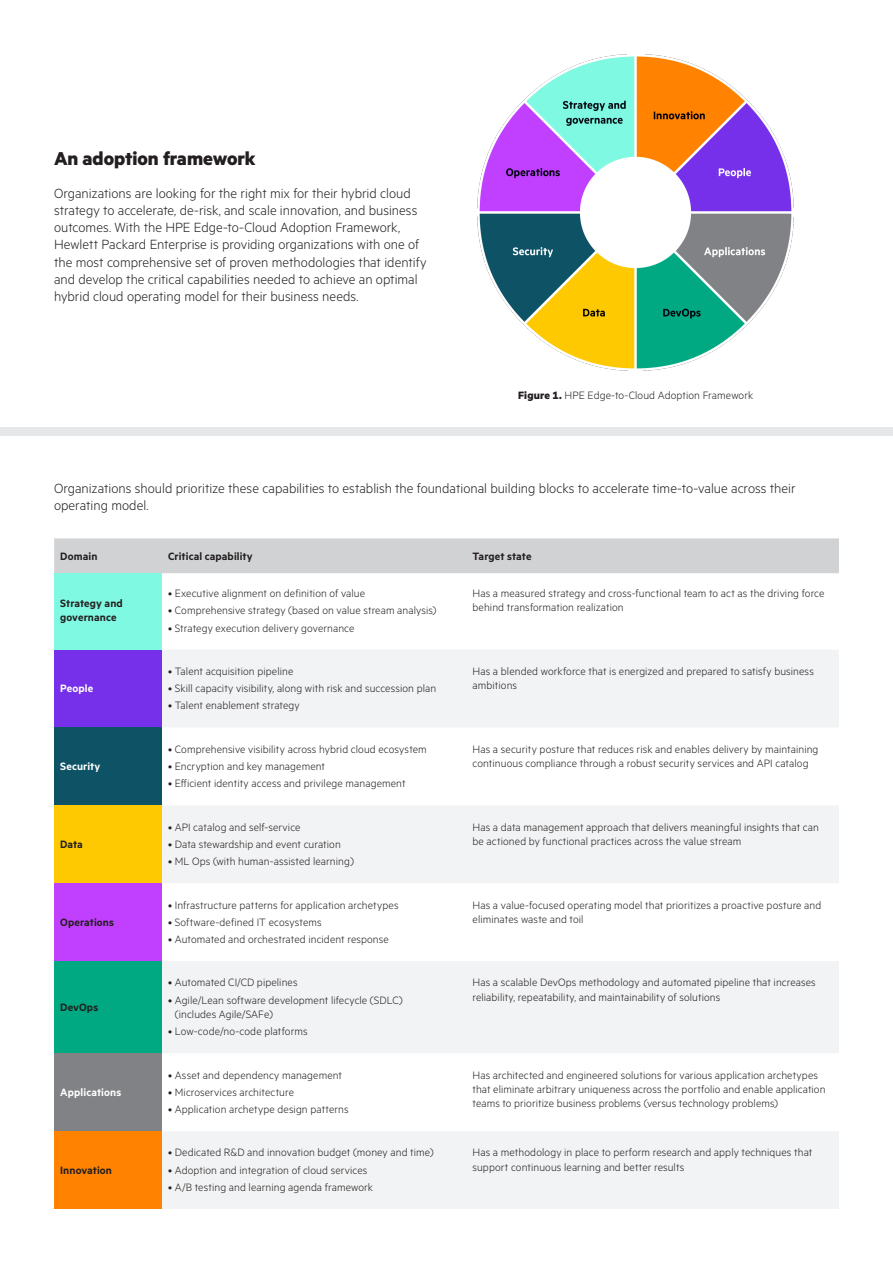
<style>
.page{position:relative;width:893px;height:1263px;background:#fff}
.page>*{position:absolute;margin:0;border:0;box-sizing:border-box;transform-origin:0 0}
.Body_subheadline_Met{font:700 21px "Metric HPE";letter-spacing:-.005em;color:#231f20}
.Body_text_MetricHPE{font:300 15px/17.2px "Metric HPE";color:#231f20}
.Table_text_8pt{font:300 12px/14.2px "Metric HPE";letter-spacing:.01em;color:#231f20}
.Table_text_8pt-2{font:600 12px/14.2px "Metric HPE";letter-spacing:.01em;color:#231f20}
.Sidebar_text_MetricH{font:300 12px "Metric HPE";letter-spacing:.01em;color:#231f20}
.Table_caption{font:600 12px "Metric HPE";letter-spacing:.01em;color:#231f20}
.Table_text_8pt-3{font:600 12px "Metric HPE";letter-spacing:.01em;color:#fff}
.s1{font-weight:700}
</style>
<div class="page">
<div style="left:0;top:427px;width:893px;height:9px;background:#e6e7e9"></div>
<img style="left:477px;top:54px;width:317px;height:316px">
<div style="left:54px;top:538px;width:785px;height:35px;background:#d1d2d4"></div>
<div style="left:54px;top:573px;width:108px;height:77px;background:#7ff9e2"></div>
<div style="left:54px;top:650px;width:108px;height:77px;background:#7630ea"></div>
<svg style="left:162px;top:650px;width:677px;height:559px;fill:#f2f3f4"></svg>
<div style="left:54px;top:727px;width:108px;height:78px;background:#0d5265"></div>
<div style="left:54px;top:805px;width:108px;height:78px;background:#fec901"></div>
<div style="left:54px;top:883px;width:108px;height:78px;background:#c140ff"></div>
<div style="left:54px;top:961px;width:108px;height:92px;background:#01a982"></div>
<div style="left:54px;top:1053px;width:108px;height:78px;background:#808285"></div>
<div style="left:54px;top:1131px;width:108px;height:78px;background:#ff8300"></div>
<p class="Body_subheadline_Met" style="left:54px;top:146px;width:203px">An adoption framework</p>
<p class="Body_text_MetricHPE" style="left:54px;top:184px;width:374px">Organizations are looking for the right mix for their hybrid cloud strategy to accelerate, de-risk, and scale innovation, and business outcomes. With the HPE Edge-to-Cloud Adoption Framework, Hewlett Packard Enterprise is providing organizations with one of the most comprehensive set of proven methodologies that identify and develop the critical capabilities needed to achieve an optimal hybrid cloud operating model for their business needs.</p>
<p class="Sidebar_text_MetricH" style="left:518px;top:388px;width:237px"><span class="s1">Figure 1.</span> HPE Edge-to-Cloud Adoption Framework</p>
<p class="Body_text_MetricHPE" style="left:54px;top:479px;width:743px">Organizations should prioritize these capabilities to establish the foundational building blocks to accelerate time-to-value across their operating model.</p>
<p class="Table_caption" style="left:60px;top:549px;width:39px">Domain</p>
<p class="Table_caption" style="left:168px;top:549px;width:86px">Critical capability</p>
<p class="Table_caption" style="left:472px;top:549px;width:61px">Target state</p>
<p class="Table_text_8pt-2" style="left:60px;top:596px;width:64px">Strategy and governance</p>
<p class="Table_text_8pt" style="left:168px;top:586px;width:199px">• Executive alignment on definition of value</p>
<p class="Table_text_8pt" style="left:168px;top:603px;width:270px">• Comprehensive strategy (based on value stream analysis)</p>
<p class="Table_text_8pt" style="left:168px;top:620px;width:188px">• Strategy execution delivery governance</p>
<p class="Table_text_8pt" style="left:472px;top:586px;width:353px">Has a measured strategy and cross-functional team to act as the driving force behind transformation realization</p>
<p class="Table_text_8pt-3" style="left:60px;top:681px;width:35px">People</p>
<p class="Table_text_8pt-3" style="left:60px;top:759px;width:42px">Security</p>
<p class="Table_text_8pt-2" style="left:60px;top:837px;width:24px">Data</p>
<p class="Table_text_8pt-2" style="left:60px;top:915px;width:55px">Operations</p>
<p class="Table_text_8pt-2" style="left:60px;top:1000px;width:40px">DevOps</p>
<p class="Table_text_8pt-3" style="left:60px;top:1085px;width:63px">Applications</p>
<p class="Table_text_8pt-2" style="left:60px;top:1162px;width:53px">Innovation</p>
<p class="Table_text_8pt" style="left:168px;top:663px;width:127px">• Talent acquisition pipeline</p>
<p class="Table_text_8pt" style="left:168px;top:681px;width:270px">• Skill capacity visibility, along with risk and succession plan</p>
<p class="Table_text_8pt" style="left:168px;top:698px;width:133px">• Talent enablement strategy</p>
<p class="Table_text_8pt" style="left:168px;top:741px;width:260px">• Comprehensive visibility across hybrid cloud ecosystem</p>
<p class="Table_text_8pt" style="left:168px;top:759px;width:159px">• Encryption and key management</p>
<p class="Table_text_8pt" style="left:168px;top:776px;width:239px">• Efficient identity access and privilege management</p>
<p class="Table_text_8pt" style="left:168px;top:819px;width:134px">• API catalog and self-service</p>
<p class="Table_text_8pt" style="left:168px;top:836px;width:174px">• Data stewardship and event curation</p>
<p class="Table_text_8pt" style="left:168px;top:854px;width:187px">• ML Ops (with human-assisted learning)</p>
<p class="Table_text_8pt" style="left:168px;top:897px;width:232px">• Infrastructure patterns for application archetypes</p>
<p class="Table_text_8pt" style="left:168px;top:914px;width:155px">• Software-defined IT ecosystems</p>
<p class="Table_text_8pt" style="left:168px;top:932px;width:222px">• Automated and orchestrated incident response</p>
<p class="Table_text_8pt" style="left:168px;top:975px;width:131px">• Automated CI/CD pipelines</p>
<p class="Table_text_8pt" style="left:175px;top:992px;width:229px;text-indent:-7px">• Agile/Lean software development lifecycle (SDLC) (includes Agile/SAFe)</p>
<p class="Table_text_8pt" style="left:168px;top:1024px;width:141px">• Low-code/no-code platforms</p>
<p class="Table_text_8pt" style="left:168px;top:1067px;width:176px">• Asset and dependency management</p>
<p class="Table_text_8pt" style="left:168px;top:1084px;width:127px">• Microservices architecture</p>
<p class="Table_text_8pt" style="left:168px;top:1102px;width:182px">• Application archetype design patterns</p>
<p class="Table_text_8pt" style="left:168px;top:1145px;width:267px">• Dedicated R&amp;D and innovation budget (money and time)</p>
<p class="Table_text_8pt" style="left:168px;top:1162px;width:201px">• Adoption and integration of cloud services</p>
<p class="Table_text_8pt" style="left:168px;top:1179px;width:206px">• A/B testing and learning agenda framework</p>
<p class="Table_text_8pt" style="left:472px;top:663px;width:343px">Has a blended workforce that is energized and prepared to satisfy business ambitions</p>
<p class="Table_text_8pt" style="left:472px;top:741px;width:347px">Has a security posture that reduces risk and enables delivery by maintaining continuous compliance through a robust security services and API catalog</p>
<p class="Table_text_8pt" style="left:472px;top:819px;width:348px">Has a data management approach that delivers meaningful insights that can be actioned by functional practices across the value stream</p>
<p class="Table_text_8pt" style="left:472px;top:897px;width:350px">Has a value-focused operating model that prioritizes a proactive posture and eliminates waste and toil</p>
<p class="Table_text_8pt" style="left:472px;top:975px;width:345px">Has a scalable DevOps methodology and automated pipeline that increases reliability, repeatability, and maintainability of solutions</p>
<p class="Table_text_8pt" style="left:472px;top:1067px;width:354px">Has architected and engineered solutions for various application archetypes that eliminate arbitrary uniqueness across the portfolio and enable application teams to prioritize business problems (versus technology problems)</p>
<p class="Table_text_8pt" style="left:472px;top:1145px;width:341px">Has a methodology in place to perform research and apply techniques that support continuous learning and better results</p>
</div>
